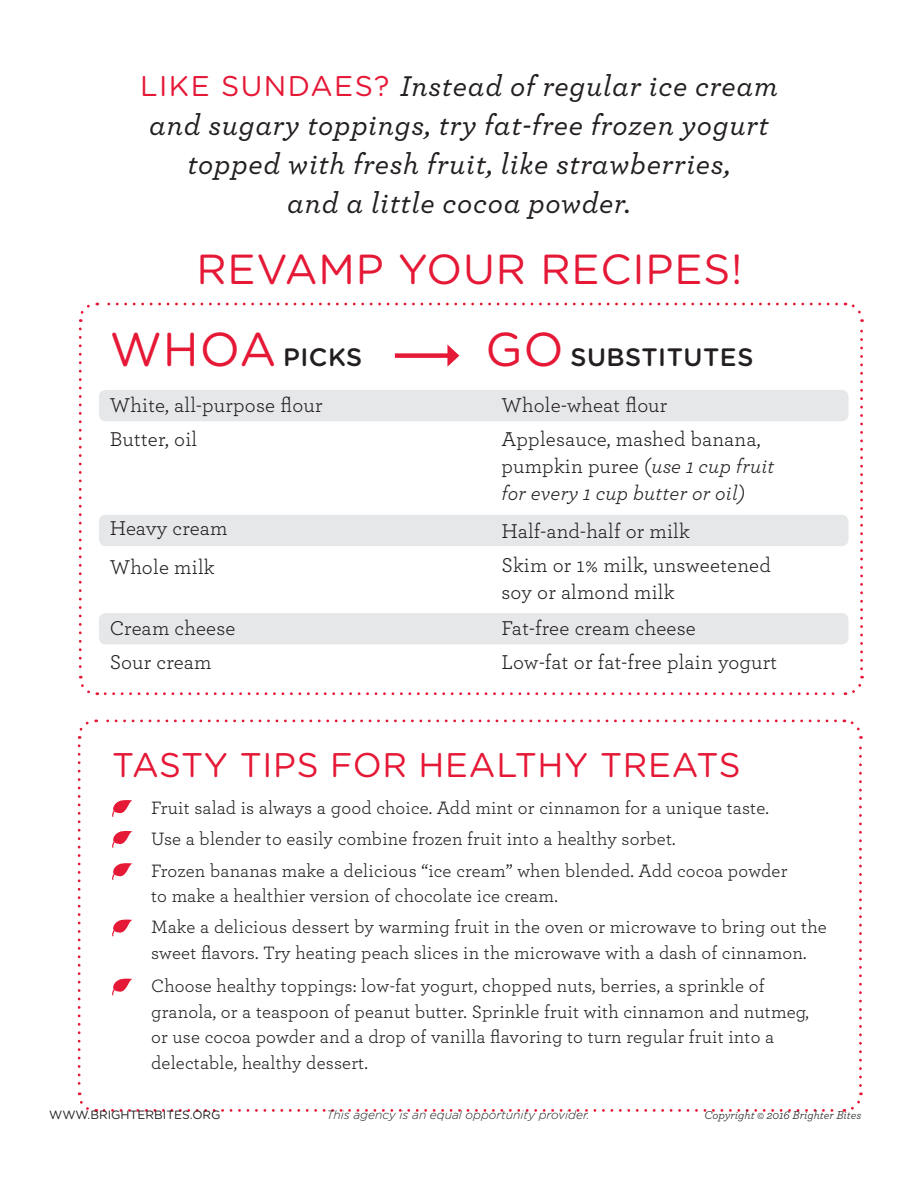
<style>
.page{position:relative;width:918px;height:1188px;background:#fff}
.page>*{position:absolute;margin:0;border:0;box-sizing:border-box;transform-origin:0 0}
.t1{font:42px "Gotham Rounded";letter-spacing:.02em;color:#e51836}
.t2{font:34.2px "Gotham Rounded";letter-spacing:.02em;color:#e51836}
.t3{font:italic 500 30px/39px "Archer";letter-spacing:.025em;color:#231f20;text-align:center}
.t4{font:500 25.2px "Gotham Rounded";letter-spacing:.02em;color:#231f20}
.t5{font:21px/27px "Archer";letter-spacing:.01em;color:#231f20}
.t6{font:18.75px/25.5px "Archer";letter-spacing:.01em;color:#231f20}
.t7{font:italic 300 12px "Gotham Rounded";color:#231f20}
.t8{font:italic 12px "Archer";color:#231f20}
.t9{font:12px "Gotham Rounded";color:#231f20}
.s1{font-family:"Gotham Rounded";font-weight:400;font-style:normal;font-size:28.5px;color:#e51836}
.s2{font-weight:400;font-size:47.4px;color:#e51836}
.s3{font-style:italic}
</style>
<div class="page">
<svg style="left:112px;top:800px;width:20px;height:17px"></svg>
<svg style="left:112px;top:830px;width:20px;height:18px"></svg>
<svg style="left:112px;top:863px;width:20px;height:17px"></svg>
<svg style="left:112px;top:919px;width:20px;height:17px"></svg>
<svg style="left:112px;top:978px;width:20px;height:17px"></svg>
<div style="left:99px;top:390px;width:749px;height:31px;background:#e6e7e9;border-radius:7px"></div>
<div style="left:99px;top:515px;width:749px;height:31px;background:#e6e7e9;border-radius:7px"></div>
<div style="left:99px;top:613px;width:749px;height:31px;background:#e6e7e9;border-radius:7px"></div>
<svg style="left:79px;top:329px;width:19px;height:367px"></svg>
<svg style="left:105px;top:676px;width:759px;height:19px"></svg>
<svg style="left:845px;top:302px;width:18px;height:367px"></svg>
<svg style="left:79px;top:302px;width:758px;height:20px"></svg>
<svg style="left:78px;top:746px;width:19px;height:366px"></svg>
<svg style="left:104px;top:1092px;width:759px;height:20px"></svg>
<svg style="left:844px;top:719px;width:18px;height:367px"></svg>
<svg style="left:77px;top:719px;width:759px;height:20px"></svg>
<div style="left:395px;top:353px;width:57px;height:5px;background:#e51836"></div>
<svg style="left:447px;top:345px;width:12px;height:22px"></svg>
<p class="t3" style="left:140px;top:65px;width:639px"><span class="s1">LIKE SUNDAES?</span> Instead of regular ice cream and sugary toppings, try fat-free frozen yogurt topped with fresh fruit, like strawberries,<br>and a little cocoa powder.</p>
<p class="t1" style="left:196px;top:240px;width:548px">REVAMP YOUR RECIPES!</p>
<p class="t4" style="left:110px;top:339px;width:254px"><span class="s2">WHOA</span> PICKS</p>
<p class="t5" style="left:110px;top:390px;width:214px">White, all-purpose flour</p>
<p class="t5" style="left:110px;top:425px;width:89px">Butter, oil</p>
<p class="t5" style="left:110px;top:513px;width:119px">Heavy cream</p>
<p class="t5" style="left:110px;top:552px;width:106px">Whole milk</p>
<p class="t5" style="left:110px;top:614px;width:127px">Cream cheese</p>
<p class="t5" style="left:110px;top:648px;width:103px">Sour cream</p>
<p class="t4" style="left:485px;top:339px;width:270px"><span class="s2">GO</span> SUBSTITUTES</p>
<p class="t5" style="left:502px;top:390px;width:167px">Whole-wheat flour</p>
<p class="t5" style="left:502px;top:425px;width:274px">Applesauce, mashed banana, pumpkin puree (<span class="s3">use 1 cup fruit for every 1 cup butter or oil)</span></p>
<p class="t5" style="left:502px;top:516px;width:190px">Half-and-half or milk</p>
<p class="t5" style="left:502px;top:550px;width:271px">Skim or 1% milk, unsweetened soy or almond milk</p>
<p class="t5" style="left:502px;top:613px;width:196px">Fat-free cream cheese</p>
<p class="t5" style="left:502px;top:648px;width:277px">Low-fat or fat-free plain yogurt</p>
<p class="t2" style="left:112px;top:742px;width:630px">TASTY TIPS FOR HEALTHY TREATS</p>
<p class="t6" style="left:151px;top:794px;width:619px">Fruit salad is always a good choice. Add mint or cinnamon for a unique taste.</p>
<p class="t6" style="left:151px;top:825px;width:526px">Use a blender to easily combine frozen fruit into a healthy sorbet.</p>
<p class="t6" style="left:151px;top:857px;width:638px">Frozen bananas make a delicious “ice cream” when blended. Add cocoa powder to make a healthier version of chocolate ice cream.</p>
<p class="t6" style="left:151px;top:913px;width:677px">Make a delicious dessert by warming fruit in the oven or microwave to bring out the sweet flavors. Try heating peach slices in the microwave with a dash of cinnamon.</p>
<p class="t6" style="left:151px;top:972px;width:659px">Choose healthy toppings: low-fat yogurt, chopped nuts, berries, a sprinkle of granola, or a teaspoon of peanut butter. Sprinkle fruit with cinnamon and nutmeg, or use cocoa powder and a drop of vanilla flavoring to turn regular fruit into a delectable, healthy dessert.</p>
<p class="t9" style="left:49px;top:1106px;width:173px">WWW.BRIGHTERBITES.ORG</p>
<p class="t7" style="left:326px;top:1106px;width:265px">This agency is an equal opportunity provider.</p>
<p class="t8" style="left:705px;top:1106px;width:158px">Copyright © 2016 Brighter Bites</p>
</div>
